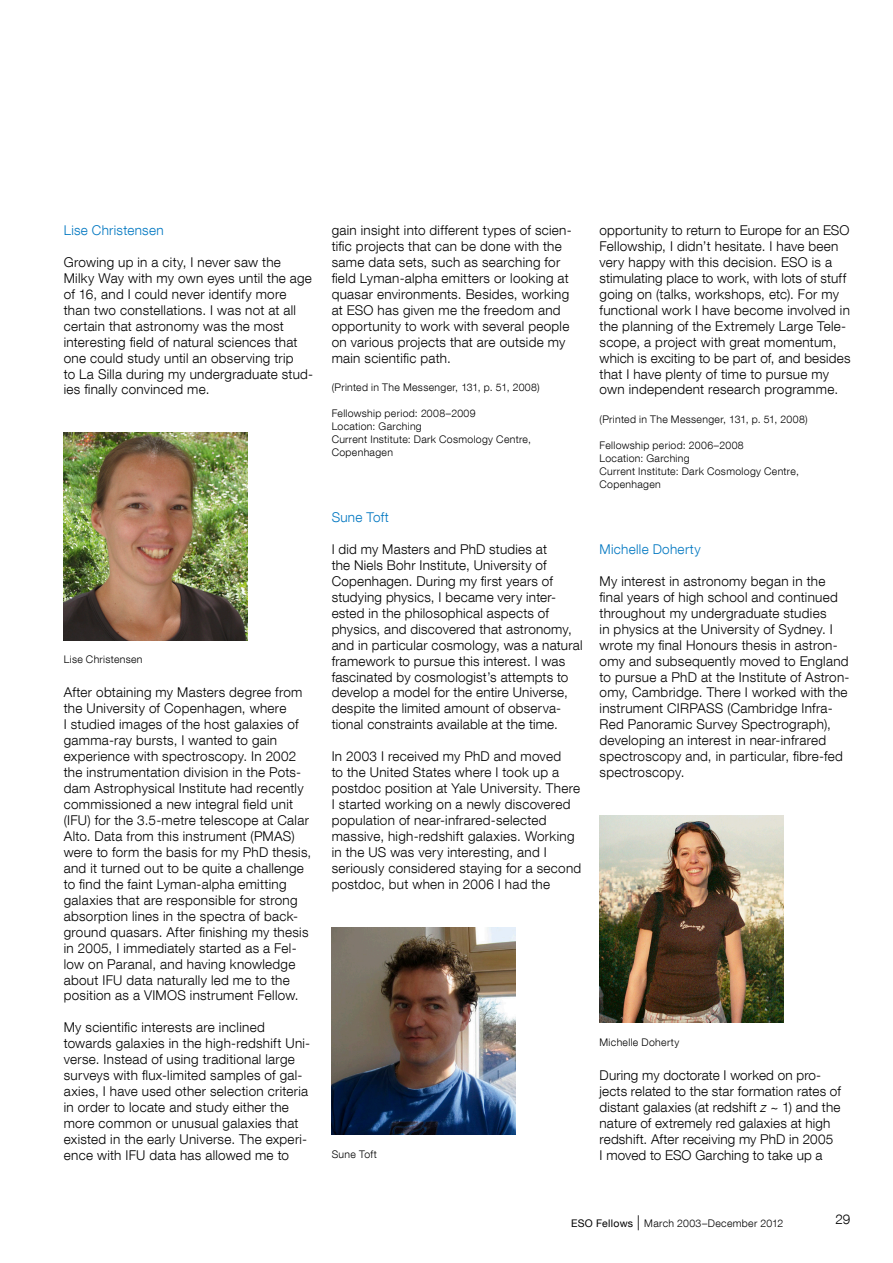
<style>
.page{position:relative;width:893px;height:1263px;background:#fff}
.page>*{position:absolute;margin:0;border:0;box-sizing:border-box;transform-origin:0 0}
._45_9pt{font:300 13.5px/15.9px "Helvetica Neue LT Com";letter-spacing:.02em;color:#000}
._45_9pt_blue{font:300 13.5px "Helvetica Neue LT Com";letter-spacing:.02em;color:#0077c1}
._45_7pt{font:300 10.5px/12.9px "Helvetica Neue LT Com";letter-spacing:.03em;color:#000}
.s1{font-style:italic}
.s2{font-weight:400}
.s3{font-size:15px}
</style>
<div class="page">
<img style="left:64px;top:433px;width:184px;height:207px">
<img style="left:332px;top:927px;width:184px;height:207px">
<img style="left:600px;top:815px;width:183px;height:208px">
<p class="_45_9pt_blue" style="left:64px;top:222px;width:101px">Lise Christensen</p>
<p class="_45_9pt" style="left:64px;top:254px;width:251px">Growing up in a city, I never saw the Milky Way with my own eyes until the age of 16, and I could never identify more than two constellations. I was not at all certain that astronomy was the most interesting field of natural sciences that one could study until an observing trip<br>to La Silla during my undergraduate stud&shy;ies finally convinced me.</p>
<p class="_45_7pt" style="left:64px;top:653px;width:80px">Lise Christensen</p>
<p class="_45_9pt" style="left:64px;top:684px;width:249px">After obtaining my Masters degree from the University of Copenhagen, where<br>I studied images of the host galaxies of gamma-ray bursts, I wanted to gain experience with spectroscopy. In 2002 the instrumentation division in the Pots&shy;dam Astrophysical Institute had recently commissioned a new integral field unit (IFU) for the 3.5-metre telescope at Calar Alto. Data from this instrument (PMAS) were to form the basis for my PhD thesis, and it turned out to be quite a challenge to find the faint Lyman-alpha emitting galaxies that are responsible for strong absorption lines in the spectra of back&shy;ground quasars. After finishing my thesis in 2005, I immediately started as a Fel&shy;low on Paranal, and having knowledge about IFU data naturally led me to the position as a VIMOS instrument Fellow.</p>
<p class="_45_9pt" style="left:64px;top:1019px;width:248px">My scientific interests are inclined towards galaxies in the high-redshift Uni&shy;verse. Instead of using traditional large surveys with flux-limited samples of gal&shy;axies, I have used other selection criteria in order to locate and study either the more common or unusual galaxies that existed in the early Universe. The experi&shy;ence with IFU data has allowed me to</p>
<p class="_45_9pt" style="left:332px;top:222px;width:241px">gain insight into different types of scien&shy;tific projects that can be done with the same data sets, such as searching for field Lyman-alpha emitters or looking at quasar environments. Besides, working at ESO has given me the freedom and opportunity to work with several people on various projects that are outside my main scientific path.</p>
<p class="_45_7pt" style="left:332px;top:381px;width:209px">(Printed in The Messenger, 131, p. 51, 2008)</p>
<p class="_45_7pt" style="left:332px;top:407px;width:145px">Fellowship period: 2008–2009</p>
<p class="_45_7pt" style="left:332px;top:420px;width:92px">Location: Garching</p>
<p class="_45_7pt" style="left:332px;top:433px;width:201px">Current Institute: Dark Cosmology Centre,<br>Copenhagen</p>
<p class="_45_9pt_blue" style="left:332px;top:509px;width:59px">Sune Toft</p>
<p class="_45_9pt" style="left:332px;top:541px;width:252px">I did my Masters and PhD studies at<br>the Niels Bohr Institute, University of Copenhagen. During my first years of studying physics, I became very inter&shy;ested in the philosophical aspects of physics, and discovered that astronomy, and in particular cosmology, was a natural framework to pursue this interest. I was fascinated by cosmologist’s attempts to develop a model for the entire Universe, despite the limited amount of observa&shy;tional constraints available at the time.</p>
<p class="_45_9pt" style="left:332px;top:748px;width:251px">In 2003 I received my PhD and moved<br>to the United States where I took up a postdoc position at Yale University. There I started working on a newly discovered population of near-infrared-selected massive, high-redshift galaxies. Working in the US was very interesting, and I seriously considered staying for a second postdoc, but when in 2006 I had the</p>
<p class="_45_9pt" style="left:600px;top:222px;width:252px">opportunity to return to Europe for an ESO Fellowship, I didn’t hesitate. I have been very happy with this decision. ESO is a stimulating place to work, with lots of stuff going on (talks, workshops, etc). For my functional work I have become involved in the planning of the Extremely Large Tele&shy;scope, a project with great momentum, which is exciting to be part of, and besides that I have plenty of time to pursue my own independent research programme.</p>
<p class="_45_7pt" style="left:600px;top:413px;width:209px">(Printed in The Messenger, 131, p. 51, 2008)</p>
<p class="_45_7pt" style="left:600px;top:439px;width:146px">Fellowship period: 2006–2008</p>
<p class="_45_7pt" style="left:600px;top:452px;width:92px">Location: Garching</p>
<p class="_45_7pt" style="left:600px;top:465px;width:201px">Current Institute: Dark Cosmology Centre,<br>Copenhagen</p>
<p class="_45_9pt_blue" style="left:600px;top:541px;width:103px">Michelle Doherty</p>
<p class="_45_9pt" style="left:600px;top:573px;width:251px">My interest in astronomy began in the final years of high school and continued throughout my undergraduate studies<br>in physics at the University of Sydney. I wrote my final Honours thesis in astron&shy;omy and subsequently moved to England to pursue a PhD at the Institute of Astron&shy;omy, Cambridge. There I worked with the instrument CIRPASS (Cambridge Infra-Red Panoramic Survey Spectrograph), developing an interest in near-infrared spectroscopy and, in particular, fibre-fed spectroscopy.</p>
<p class="_45_7pt" style="left:332px;top:1147px;width:47px">Sune Toft</p>
<p class="_45_7pt" style="left:600px;top:1036px;width:81px">Michelle Doherty</p>
<p class="_45_9pt" style="left:600px;top:1067px;width:243px">During my doctorate I worked on pro&shy;jects related to the star formation rates of distant galaxies (at redshift <span class="s1">z</span> ~ 1) and the nature of extremely red galaxies at high redshift. After receiving my PhD in 2005<br>I moved to ESO Garching to take up a</p>
<p class="_45_7pt" style="left:571px;top:1216px;width:214px"><span class="s2">ESO Fellows</span> <span class="s3">|</span> March 2003–December 2012</p>
<p class="_45_9pt" style="left:835px;top:1211px;width:17px">29</p>
</div>
